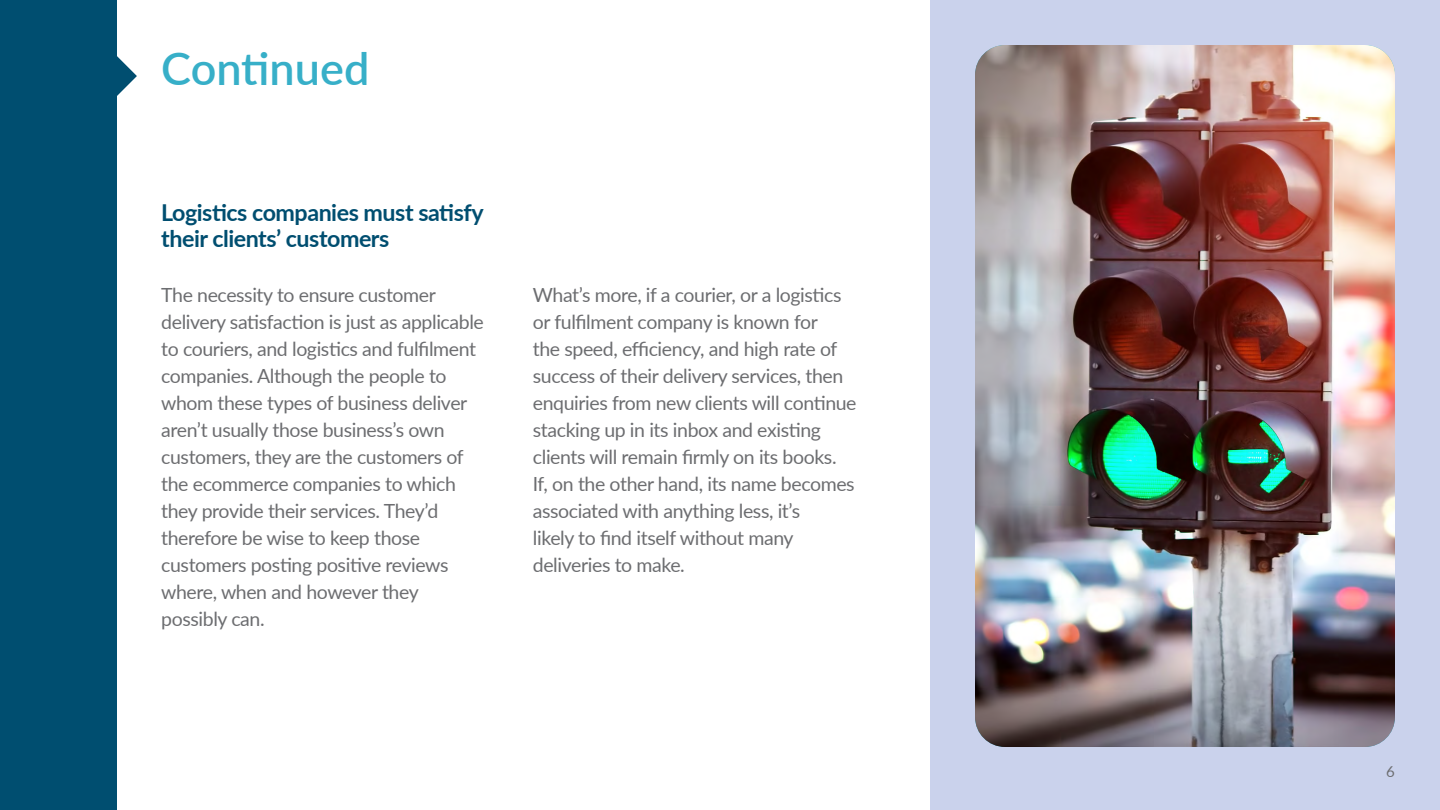
<style>
.page{position:relative;width:1440px;height:810px;background:#fff}
.page>*{position:absolute;margin:0;border:0;box-sizing:border-box;transform-origin:0 0}
.t1{font:600 45px "Lato";color:#37afc8}
.t2{font:700 23.25px/27px "Lato";letter-spacing:-.02em;color:#004e70}
.t3{font:19.5px/27px "Lato";letter-spacing:-.02em;color:#6c6d70}
.t4{font:15px "Lato";color:#6c6d70}
</style>
<div class="page">
<div style="left:930px;top:0;width:510px;height:810px;background:#cad2ec"></div>
<div style="left:0;top:0;width:116px;height:810px;background:#004e70"></div>
<svg style="left:116px;top:55px;width:21px;height:42px"></svg>
<img style="left:975px;top:45px;width:420px;height:702px">
<p class="t1" style="left:161px;top:36px;width:210px">Continued</p>
<p class="t2" style="left:161px;top:198px;width:324px">Logistics companies must satisfy their clients’ customers</p>
<p class="t3" style="left:161px;top:280px;width:324px">The necessity to ensure customer delivery satisfaction is just as applicable to couriers, and logistics and fulfilment companies. Although the people to whom these types of business deliver aren’t usually those business’s own customers, they are the customers of the ecommerce companies to which they provide their services. They’d therefore be wise to keep those customers posting positive reviews where, when and however they</p>
<p class="t3" style="left:161px;top:604px;width:105px">possibly can.</p>
<p class="t3" style="left:533px;top:280px;width:325px">What’s more, if a courier, or a logistics or fulfilment company is known for<br>the speed, efficiency, and high rate of success of their delivery services, then enquiries from new clients will continue stacking up in its inbox and existing clients will remain firmly on its books.<br>If, on the other hand, its name becomes associated with anything less, it’s</p>
<p class="t3" style="left:533px;top:523px;width:262px">likely to find itself without many deliveries to make.</p>
<p class="t4" style="left:1386px;top:761px;width:10px">6</p>
</div>
